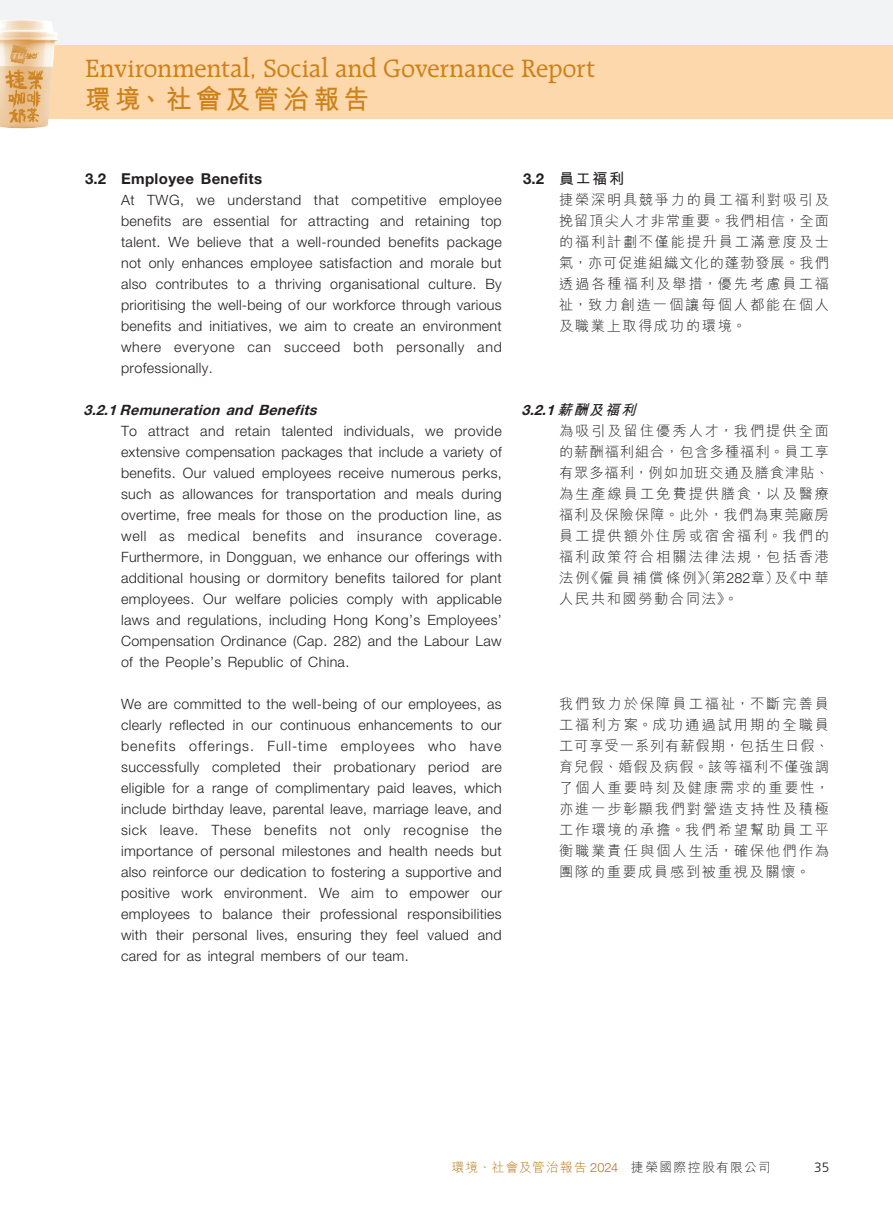
<style>
.page{position:relative;width:893px;height:1212px;background:#fff}
.page>*{position:absolute;margin:0;border:0;box-sizing:border-box;transform-origin:0 0}
.t1{font:27px "Raleigh LT Std";letter-spacing:.005em;color:#cc8119}
.t2{font:700 27px "M Hei HK";letter-spacing:.165em;color:#cc8119;scale:.95 1}
._04___H2{font:700 15px "Helvetica Neue LT Std";letter-spacing:.025em;color:#231f20}
._04___H2-2{font:700 15px "M Hei HK";color:#231f20}
._01_Body_Text{font:300 14.25px/21px "Helvetica Neue LT Std";letter-spacing:.025em;color:#231f20;text-align:justify}
._01_Body_Text-2{font:300 14.25px/21px "M Hei HK";letter-spacing:.135em;color:#231f20;text-align:justify}
._05_____H3{font:italic 700 14.25px "Helvetica Neue LT Std";color:#231f20}
.t3{font:300 13.5px "Frutiger LT Std";color:#231f20}
.t4{font:300 12.75px "M Hei HK";letter-spacing:.095em;color:#b87514}
.s1{font-family:"Helvetica Neue LT Std"}
.s2{font-family:"M Hei HK"}
.s3{color:#231f20}
</style>
<div class="page">
<div style="left:0;top:0;width:893px;height:119px;background:#fdd8ac"></div>
<div style="left:0;top:0;width:893px;height:45px;background:#f2f3f4"></div>
<img style="left:0;top:20px;width:58px;height:108px">
<h1 class="t1" style="left:85px;top:53px;width:512px">Environmental, Social and Governance Report</h1>
<h1 class="t2" style="left:85px;top:80px;width:300px">環境、社會及管治報告</h1>
<p class="_04___H2" style="left:85px;top:169px;width:179px">3.2 Employee Benefits</p>
<p class="_01_Body_Text" style="left:121px;top:189px;width:382px">At TWG, we understand that competitive employee benefits are essential for attracting and retaining top talent. We believe that a well-rounded benefits package not only enhances employee satisfaction and morale but also contributes to a thriving organisational culture. By prioritising the well-being of our workforce through various benefits and initiatives, we aim to create an environment where everyone can succeed both personally and professionally.</p>
<p class="_05_____H3" style="left:84px;top:401px;width:239px">3.2.1 Remuneration and Benefits</p>
<p class="_01_Body_Text" style="left:121px;top:420px;width:382px">To attract and retain talented individuals, we provide extensive compensation packages that include a variety of benefits. Our valued employees receive numerous perks, such as allowances for transportation and meals during overtime, free meals for those on the production line, as well as medical benefits and insurance coverage.<br>Furthermore, in Dongguan, we enhance our offerings with additional housing or dormitory benefits tailored for plant employees. Our welfare policies comply with applicable laws and regulations, including Hong Kong’s Employees’ Compensation Ordinance (Cap. 282) and the Labour Law of the People’s Republic of China.</p>
<p class="_01_Body_Text" style="left:121px;top:693px;width:382px">We are committed to the well-being of our employees, as clearly reflected in our continuous enhancements to our benefits offerings. Full-time employees who have successfully completed their probationary period are eligible for a range of complimentary paid leaves, which include birthday leave, parental leave, marriage leave, and sick leave. These benefits not only recognise the importance of personal milestones and health needs but also reinforce our dedication to fostering a supportive and positive work environment. We aim to empower our employees to balance their professional responsibilities with their personal lives, ensuring they feel valued and cared for as integral members of our team.</p>
<p class="_04___H2-2" style="left:523px;top:167px;width:103px"><span class="s1">3.2</span> 員工福利</p>
<p class="_01_Body_Text-2" style="left:559px;top:188px;width:272px">捷榮深明具競爭力的員工福利對吸引及挽留頂尖人才非常重要。我們相信，全面的福利計劃不僅能提升員工滿意度及士氣，亦可促進組織文化的蓬勃發展。我們透過各種福利及舉措，優先考慮員工福祉，致力創造一個讓每個人都能在個人及職業上取得成功的環境。</p>
<p class="_05_____H3" style="left:522px;top:401px;width:120px">3.2.1 <span class="s2">薪酬及福利</span></p>
<p class="_01_Body_Text-2" style="left:559px;top:419px;width:272px">為吸引及留住優秀人才，我們提供全面的薪酬福利組合，包含多種福利。員工享有眾多福利，例如加班交通及膳食津貼、為生產線員工免費提供膳食，以及醫療福利及保險保障。此外，我們為東莞廠房員工提供額外住房或宿舍福利。我們的福利政策符合相關法律法規，包括香港法例《僱員補償條例》（第<span class="s1">282</span>章）及《中華人民共和國勞動合同法》。</p>
<p class="_01_Body_Text-2" style="left:559px;top:692px;width:272px">我們致力於保障員工福祉，不斷完善員工福利方案。成功通過試用期的全職員工可享受一系列有薪假期，包括生日假、育兒假、婚假及病假。該等福利不僅強調了個人重要時刻及健康需求的重要性，亦進一步彰顯我們對營造支持性及積極工作環境的承擔。我們希望幫助員工平衡職業責任與個人生活，確保他們作為團隊的重要成員感到被重視及關懷。</p>
<p class="t4" style="left:451px;top:1158px;width:321px">環境、社會及管治報告 <span class="s1">2024</span> <span class="s3">捷榮國際控股有限公司</span></p>
<p class="t3" style="left:814px;top:1159px;width:17px">35</p>
</div>
